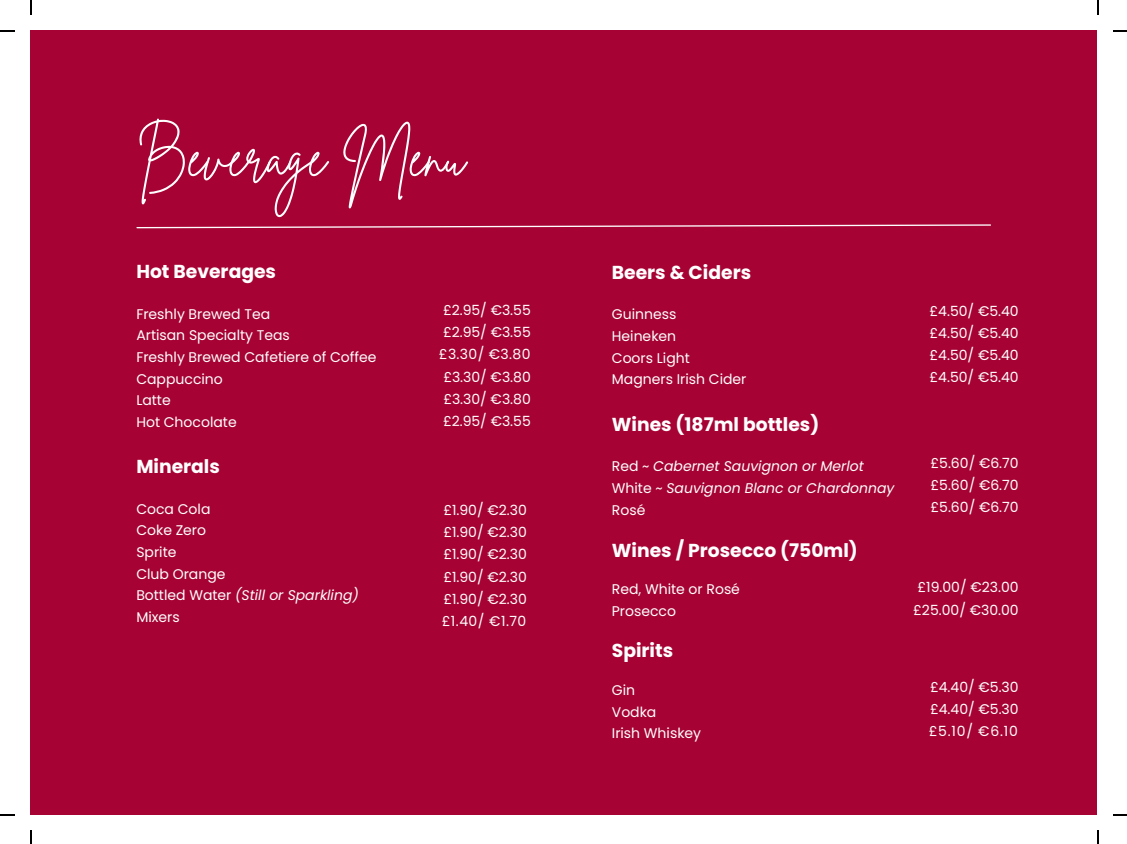
<style>
.page{position:relative;width:1127px;height:844px;background:#fff}
.page>*{position:absolute;margin:0;border:0;box-sizing:border-box;transform-origin:0 0}
.t1{font:53.9px "Brittany Signature";color:#fff}
.t2{font:700 18.72px "Poppins";color:#fff}
.t3{font:14px/22.2px "Poppins";color:#fff}
.t4{font:italic 14px/21.9px "Poppins";color:#fff}
.s1{font-style:italic}
.s2{font-style:normal}
</style>
<div class="page">
<div style="left:30px;top:30px;width:1067px;height:784px;background:#a60334"></div>
<svg style="left:136px;top:224px;width:855px;height:5px"></svg>
<svg style="left:30px;top:0;width:2px;height:14px"></svg>
<svg style="left:0;top:30px;width:14px;height:1px"></svg>
<svg style="left:1097px;top:0;width:2px;height:14px"></svg>
<svg style="left:1113px;top:30px;width:14px;height:1px"></svg>
<svg style="left:30px;top:830px;width:2px;height:13px"></svg>
<svg style="left:0;top:814px;width:14px;height:1px"></svg>
<svg style="left:1097px;top:830px;width:2px;height:13px"></svg>
<svg style="left:1113px;top:814px;width:14px;height:1px"></svg>
<h1 class="t1" style="left:137px;top:123px;width:330px">Beverage Menu</h1>
<h2 class="t2" style="left:136px;top:260px;width:141px">Hot Beverages</h2>
<p class="t3" style="left:136px;top:303px;width:242px;line-height:21.7px">Freshly Brewed Tea<br>Artisan Specialty Teas<br>Freshly Brewed Cafetiere of Coffee<br>Cappuccino<br>Latte<br>Hot Chocolate</p>
<h2 class="t2" style="left:136px;top:455px;width:85px">Minerals</h2>
<p class="t3" style="left:136px;top:498px;width:224px;line-height:21.7px">Coca Cola<br>Coke Zero<br>Sprite<br>Club Orange<br>Bottled Water <span class="s1">(Still or Sparkling)<br></span>Mixers</p>
<p class="t3" style="left:439px;top:299px;width:93px;text-align:center">£2.95/ €3.55 £2.95/ €3.55 £3.30/ €3.80 £3.30/ €3.80 £3.30/ €3.80 £2.95/ €3.55</p>
<p class="t3" style="left:442px;top:498px;width:87px;text-align:justify">£1.90/ €2.30 £1.90/ €2.30 £1.90/ €2.30 £1.90/ €2.30 £1.90/ €2.30 £1.40/ €1.70</p>
<h2 class="t2" style="left:612px;top:261px;width:141px">Beers &amp; Ciders</h2>
<p class="t3" style="left:612px;top:303px;width:136px">Guinness<br>Heineken<br>Coors Light<br>Magners Irish Cider</p>
<h2 class="t2" style="left:612px;top:413px;width:209px">Wines (187ml bottles)</h2>
<p class="t4" style="left:612px;top:455px;width:284px"><span class="s2">Red ~</span> Cabernet Sauvignon or Merlot<br><span class="s2">White ~</span> Sauvignon Blanc or Chardonnay<br><span class="s2">Rosé</span></p>
<h2 class="t2" style="left:612px;top:539px;width:247px">Wines / Prosecco (750ml)</h2>
<p class="t3" style="left:612px;top:577px;width:130px">Red, White or Rosé<br>Prosecco</p>
<h2 class="t2" style="left:612px;top:639px;width:63px">Spirits</h2>
<p class="t3" style="left:612px;top:678px;width:91px">Gin<br>Vodka<br>Irish Whiskey</p>
<p class="t3" style="left:929px;top:299px;width:91px;text-align:justify">£4.50/ €5.40 £4.50/ €5.40 £4.50/ €5.40 £4.50/ €5.40</p>
<p class="t3" style="left:930px;top:451px;width:90px;text-align:justify">£5.60/ €6.70 £5.60/ €6.70 £5.60/ €6.70</p>
<p class="t3" style="left:913px;top:576px;width:107px;text-align:center">£19.00/ €23.00 £25.00/ €30.00</p>
<p class="t3" style="left:928px;top:675px;width:91px;text-align:justify">£4.40/ €5.30 £4.40/ €5.30 £5.10/ €6.10</p>
</div>
